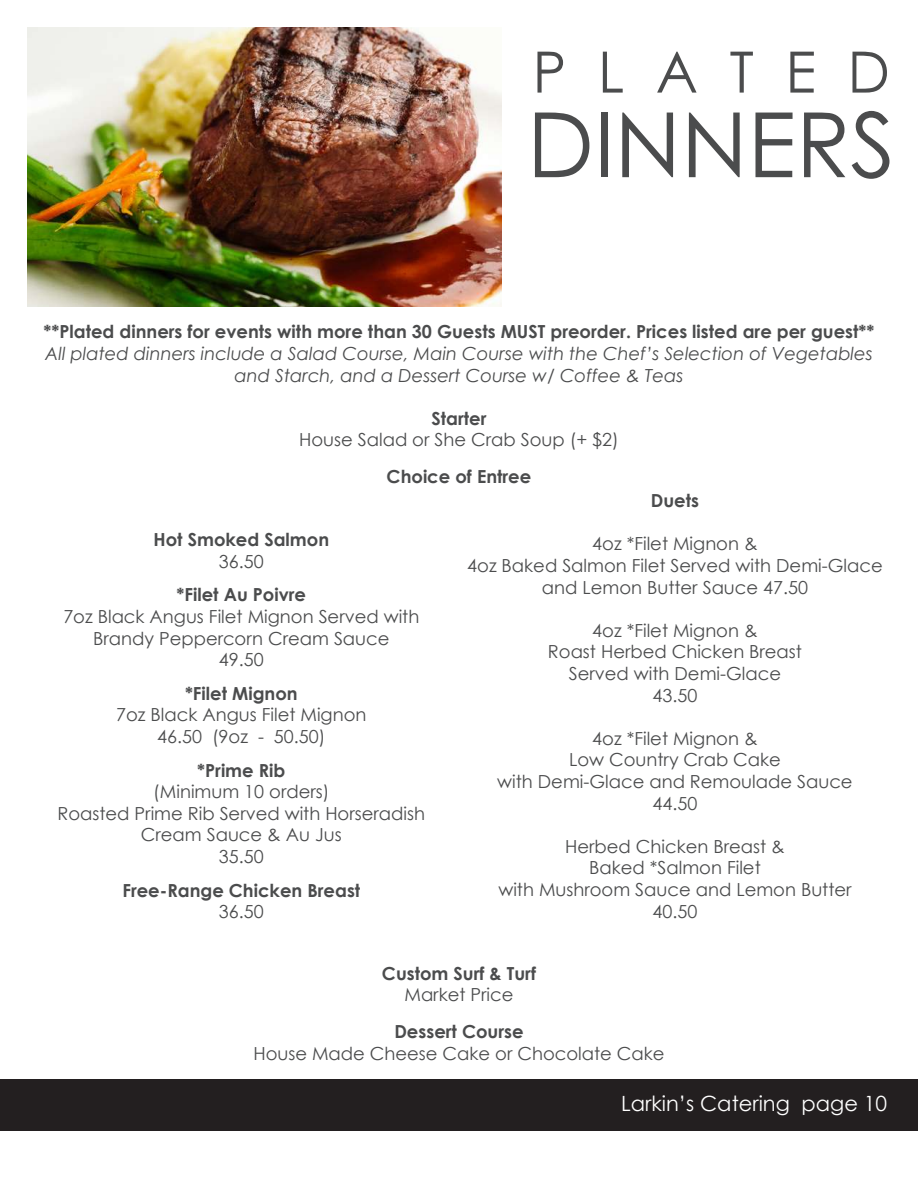
<style>
.page{position:relative;width:918px;height:1188px;background:#fff}
.page>*{position:absolute;margin:0;border:0;box-sizing:border-box;transform-origin:0 0}
.t1{font:90px "Century Gothic";color:#4b4c4d}
.t2{font:57px "Century Gothic";color:#4b4c4d}
.t3{font:21px "Century Gothic";color:#fff}
.t4{font:18px/21.6px "Century Gothic";color:#4b4c4d;text-align:center}
.t5{font:700 18px "Century Gothic";color:#4b4c4d}
.t6{font:italic 18px/21.6px "Century Gothic";color:#4b4c4d;text-align:center}
</style>
<div class="page">
<img style="left:27px;top:27px;width:474px;height:280px">
<div style="left:0;top:1079px;width:918px;height:52px;background:#231f20"></div>
<h2 class="t2" style="left:533px;top:37px;width:359px">P L A T E D</h2>
<h1 class="t1" style="left:527px;top:90px;width:370px">DINNERS</h1>
<p class="t5" style="left:44px;top:320px;width:832px">**Plated dinners for events with more than 30 Guests MUST preorder. Prices listed are per guest**</p>
<p class="t6" style="left:45px;top:342px;width:829px">All plated dinners include a Salad Course, Main Course with the Chef’s Selection of Vegetables and Starch, and a Dessert Course w/ Coffee &amp; Teas</p>
<p class="t5" style="left:431px;top:407px;width:57px">Starter</p>
<p class="t4" style="left:299px;top:429px;width:321px">House Salad or She Crab Soup (+ $2)</p>
<p class="t5" style="left:387px;top:465px;width:146px">Choice of Entree</p>
<p class="t5" style="left:154px;top:528px;width:177px">Hot Smoked Salmon</p>
<p class="t4" style="left:219px;top:550px;width:46px">36.50</p>
<p class="t5" style="left:177px;top:583px;width:131px">*Filet Au Poivre</p>
<p class="t4" style="left:63px;top:605px;width:358px">7oz Black Angus Filet Mignon Served with<br>Brandy Peppercorn Cream Sauce<br>49.50</p>
<p class="t5" style="left:185px;top:682px;width:114px">*Filet Mignon</p>
<p class="t4" style="left:116px;top:704px;width:252px">7oz Black Angus Filet Mignon<br>46.50 (9oz - 50.50)</p>
<p class="t5" style="left:197px;top:759px;width:90px">*Prime Rib</p>
<p class="t4" style="left:58px;top:781px;width:369px">(Minimum 10 orders)<br>Roasted Prime Rib Served with Horseradish<br>Cream Sauce &amp; Au Jus<br>35.50</p>
<p class="t5" style="left:122px;top:879px;width:239px">Free-Range Chicken Breast</p>
<p class="t4" style="left:219px;top:901px;width:46px">36.50</p>
<p class="t5" style="left:651px;top:489px;width:50px">Duets</p>
<p class="t4" style="left:467px;top:533px;width:417px">4oz *Filet Mignon &amp;<br>4oz Baked Salmon Filet Served with Demi-Glace and Lemon Butter Sauce 47.50</p>
<p class="t4" style="left:548px;top:619px;width:256px">4oz *Filet Mignon &amp;<br>Roast Herbed Chicken Breast<br>Served with Demi-Glace<br>43.50</p>
<p class="t4" style="left:497px;top:727px;width:357px">4oz *Filet Mignon &amp;<br>Low Country Crab Cake<br>with Demi-Glace and Remoulade Sauce<br>44.50</p>
<p class="t4" style="left:498px;top:835px;width:355px">Herbed Chicken Breast &amp;<br>Baked *Salmon Filet<br>with Mushroom Sauce and Lemon Butter<br>40.50</p>
<p class="t5" style="left:382px;top:962px;width:156px">Custom Surf &amp; Turf</p>
<p class="t4" style="left:404px;top:984px;width:111px">Market Price</p>
<p class="t5" style="left:394px;top:1020px;width:131px">Dessert Course</p>
<p class="t4" style="left:253px;top:1042px;width:413px">House Made Cheese Cake or Chocolate Cake</p>
<p class="t3" style="left:621px;top:1090px;width:268px">Larkin’s Catering page 10</p>
</div>
